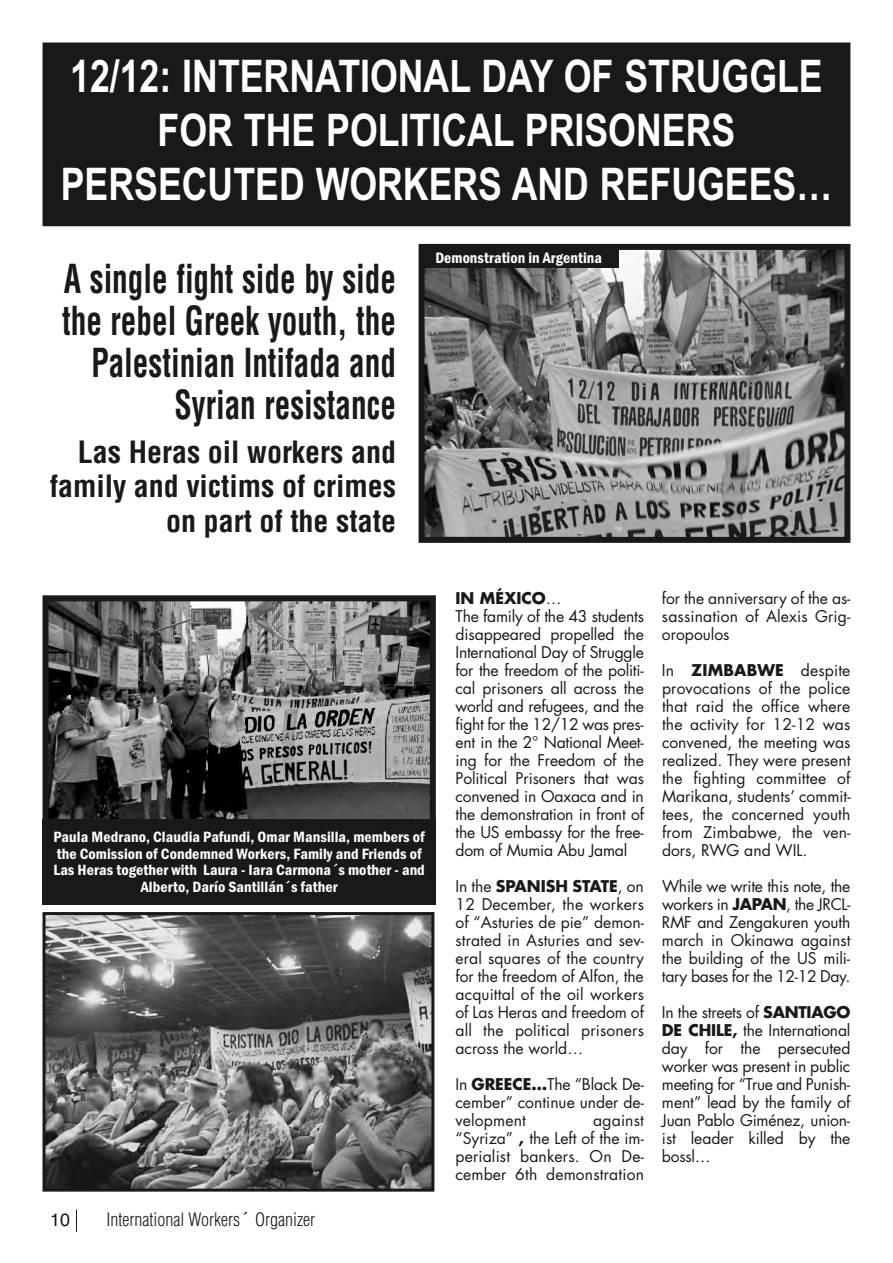
<style>
.page{position:relative;width:893px;height:1263px;background:#fff}
.page>*{position:absolute;margin:0;border:0;box-sizing:border-box;transform-origin:0 0}
.t1{font:700 45px/54px "Arial";color:#fff;text-align:center;scale:.79 1}
.t2{font:700 condensed 39px/42px "Helvetica";color:#191919;text-align:right;scale:.8 1}
.t3{font:700 condensed 30px/34.5px "Helvetica";color:#191919;text-align:right}
.t4{font:300 condensed 18px "Helvetica";color:#191919}
.t5{font:18px "Helvetica";color:#191919}
.t6{font:15.75px/18px "Futura";letter-spacing:-.005em;color:#191919;text-align:justify}
.t7{font:600 condensed 15.75px "Franklin Gothic";letter-spacing:.005em;color:#fff}
.t8{font:600 condensed 15.45px/17px "Franklin Gothic";letter-spacing:.005em;color:#fff;text-align:center}
.s1{font-family:"Lucida Grande";font-weight:400;font-stretch:normal}
.s2{font-weight:700}
</style>
<div class="page">
<svg style="left:76px;top:1210px;width:1px;height:22px"></svg>
<img style="left:47px;top:916px;width:383px;height:271px">
<div style="left:43px;top:912px;width:391px;height:279px;border:3px solid #191919"></div>
<img style="left:426px;top:251px;width:417px;height:285px">
<div style="left:419px;top:244px;width:431px;height:299px;border:6px solid #191919"></div>
<div style="left:419px;top:248px;width:200px;height:19px;background:#191919"></div>
<img style="left:50px;top:602px;width:379px;height:217px">
<div style="left:43px;top:595px;width:393px;height:235px;border:6px solid #191919"></div>
<div style="left:43px;top:819px;width:393px;height:85px;background:#191919"></div>
<div style="left:44px;top:44px;width:805px;height:181px;background:#191919"></div>
<div style="left:43px;top:43px;width:807px;height:183px;border:2px solid #191919"></div>
<h1 class="t1" style="left:61px;top:49px;width:978px">12/12: INTERNATIONAL DAY OF STRUGGLE<br>FOR THE POLITICAL PRISONERS<br>PERSECUTED WORKERS AND REFUGEES…</h1>
<h2 class="t2" style="left:62px;top:261px;width:419px">A single fight side by side the rebel Greek youth, the<br>Palestinian Intifada and<br>Syrian resistance</h2>
<h3 class="t3" style="left:50px;top:437px;width:348px">Las Heras oil workers and family and victims of crimes on part of the state</h3>
<p class="t7" style="left:435px;top:248px;width:168px">Demonstration in Argentina</p>
<p class="t8" style="left:54px;top:828px;width:373px">Paula Medrano, Claudia Pafundi, Omar Mansilla, members of the Comission of Condemned Workers, Family and Friends of Las Heras together with Laura - Iara Carmona´s mother - and Alberto, Darío Santillán´s father</p>
<p class="t5" style="left:50px;top:1209px;width:22px">10</p>
<p class="t4" style="left:107px;top:1212px;width:210px">International Workers<span class="s1">´</span> Organizer</p>
<p class="t6" style="left:455px;top:590px;width:190px;text-align:left"><span class="s2">IN MÉXICO</span>…<br>The family of the 43 students disappeared propelled the<br>International Day of Struggle for the freedom of the politi&shy;cal prisoners all across the world and refugees, and the fight for the 12/12 was pres&shy;ent in the 2° National Meet&shy;ing for the Freedom of the<br>Political Prisoners that was convened in Oaxaca and in the demonstration in front of the US embassy for the free&shy;dom of Mumia Abu Jamal</p>
<p class="t6" style="left:455px;top:878px;width:190px">In the <span class="s2">SPANISH STATE</span>, on 12 December, the workers of “Asturies de pie” demon&shy;strated in Asturies and sev&shy;eral squares of the country for the freedom of Alfon, the acquittal of the oil workers of Las Heras and freedom of all the political prisoners across the world…</p>
<p class="t6" style="left:455px;top:1076px;width:190px">In <span class="s2">GREECE…</span>The “Black De&shy;cember” continue under de&shy;velopment</p>
<p class="t6" style="left:455px;top:1112px;width:190px;text-indent:138px">against “Syriza” <span class="s2">,</span> the Left of the im&shy;perialist bankers. On De&shy;cember 6th demonstration</p>
<p class="t6" style="left:662px;top:590px;width:190px">for the anniversary of the as&shy;sassination of Alexis Grig&shy;oropoulos</p>
<p class="t6" style="left:662px;top:662px;width:190px">In <span class="s2">ZIMBABWE</span> despite provocations of the police that raid the office where the activity for 12-12 was convened, the meeting was realized. They were present the fighting committee of Marikana, students’ commit&shy;tees, the concerned youth from Zimbabwe, the ven&shy;dors, RWG and WIL.</p>
<p class="t6" style="left:662px;top:879px;width:190px">While we write this note, the workers in <span class="s2">JAPAN</span>, the JRCL-RMF and Zengakuren youth march in Okinawa against the building of the US mili&shy;tary bases for the 12-12 Day.</p>
<p class="t6" style="left:662px;top:1005px;width:190px">In the streets of <span class="s2">SANTIAGO DE CHILE,</span> the International day for the persecuted worker was present in public meeting for “True and Punish&shy;ment” lead by the family of Juan Pablo Giménez, union&shy;ist leader killed by the bossl…</p>
</div>
